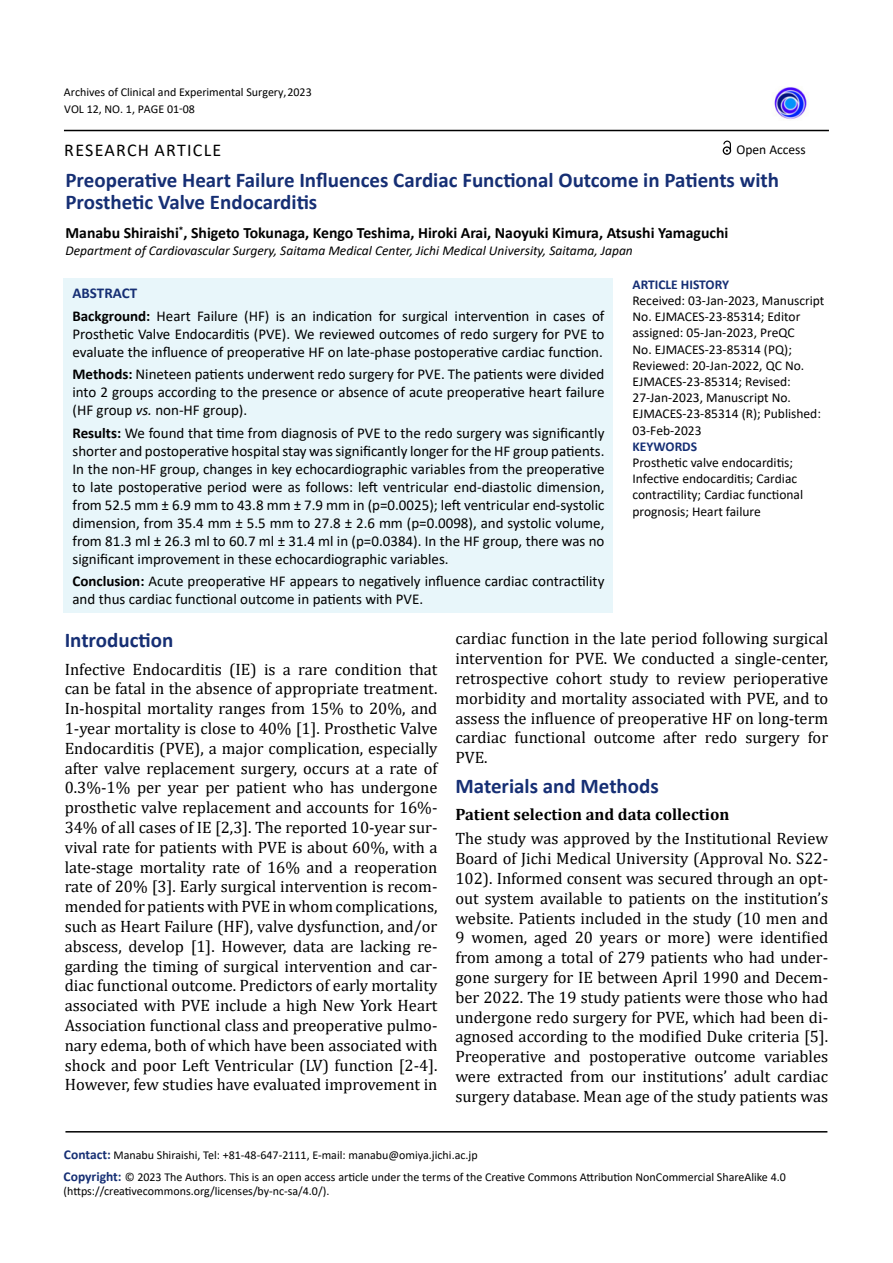
<style>
.page{position:relative;width:893px;height:1263px;background:#fff}
.page>*{position:absolute;margin:0;border:0;box-sizing:border-box;transform-origin:0 0}
.t1{font:700 21px/22.2px "Calibri";color:#162f74}
.t2{font:18px "Calibri";letter-spacing:.07em;color:#000}
.t3{font:16.5px/19.8px "Cambria";color:#000;text-align:justify}
.t4{font:700 16.5px "Cambria";color:#000}
.t5{font:700 15.75px "Calibri";color:#000}
.t6{font:15px/18px "Calibri";color:#000}
.t7{font:13.5px/16.2px "Calibri";color:#000}
.t8{font:italic 13.5px "Calibri";color:#000}
.t9{font:700 13.5px "Calibri";color:#162f74}
.t10{font:12px/14.4px "Calibri";color:#000}
.s1{font-weight:700;color:#162f74}
.s2{font-weight:700}
.s3{font-style:italic}
.s4{font-weight:700;font-size:13.5px;color:#162f74}
</style>
<div class="page">
<hr style="left:64px;top:130px;width:765px;height:1px;background:#000">
<img style="left:774px;top:87px;width:33px;height:33px">
<div style="left:723px;top:146px;width:8px;height:9px;border:1px solid #000;border-radius:50%"></div>
<svg style="left:723px;top:140px;width:9px;height:12px"></svg>
<hr style="left:65px;top:1131px;width:762px;height:1px;background:#000">
<div style="left:64px;top:279px;width:549px;height:334px;background:#e8f6fa"></div>
<p class="t10" style="left:64px;top:84px;width:249px">Archives of Clinical and Experimental Surgery,2023</p>
<p class="t10" style="left:64px;top:102px;width:132px">VOL 12, NO. 1, PAGE 01-08</p>
<p class="t2" style="left:64px;top:137px;width:159px">RESEARCH ARTICLE</p>
<p class="t7" style="left:736px;top:141px;width:71px">Open Access</p>
<p class="t1" style="left:65px;top:168px;width:715px">Preoperative Heart Failure Influences Cardiac Functional Outcome in Patients with<br>Prosthetic Valve Endocarditis</p>
<p class="t5" style="left:65px;top:222px;width:664px">Manabu Shiraishi<sup>*</sup>, Shigeto Tokunaga, Kengo Teshima, Hiroki Arai, Naoyuki Kimura, Atsushi Yamaguchi</p>
<p class="t8" style="left:65px;top:241px;width:569px">Department of Cardiovascular Surgery, Saitama Medical Center, Jichi Medical University, Saitama, Japan</p>
<p class="t6" style="left:72px;top:282px;width:533px;line-height:22.5px"><span class="s1">ABSTRACT<br></span><span class="s2">Background:</span> Heart Failure (HF) is an indication for surgical intervention in cases of</p>
<p class="t6" style="left:72px;top:324px;width:533px">Prosthetic Valve Endocarditis (PVE). We reviewed outcomes of redo surgery for PVE to evaluate the influence of preoperative HF on late-phase postoperative cardiac function.</p>
<p class="t6" style="left:72px;top:365px;width:533px;text-align:justify"><span class="s2">Methods:</span> Nineteen patients underwent redo surgery for PVE. The patients were divided into 2 groups according to the presence or absence of acute preoperative heart failure (HF group <span class="s3">vs.</span> non-HF group).</p>
<p class="t6" style="left:72px;top:423px;width:533px;text-align:justify"><span class="s2">Results:</span> We found that time from diagnosis of PVE to the redo surgery was significantly shorter and postoperative hospital stay was significantly longer for the HF group patients.<br>In the non-HF group, changes in key echocardiographic variables from the preoperative to late postoperative period were as follows: left ventricular end-diastolic dimension, from 52.5 mm ± 6.9 mm to 43.8 mm ± 7.9 mm in (p=0.0025); left ventricular end-systolic dimension, from 35.4 mm ± 5.5 mm to 27.8 ± 2.6 mm (p=0.0098), and systolic volume, from 81.3 ml ± 26.3 ml to 60.7 ml ± 31.4 ml in (p=0.0384). In the HF group, there was no significant improvement in these echocardiographic variables.</p>
<p class="t6" style="left:72px;top:572px;width:533px"><span class="s2">Conclusion:</span> Acute preoperative HF appears to negatively influence cardiac contractility and thus cardiac functional outcome in patients with PVE.</p>
<p class="t9" style="left:632px;top:275px;width:98px">ARTICLE HISTORY</p>
<p class="t7" style="left:632px;top:292px;width:193px">Received: 03-Jan-2023, Manuscript<br>No. EJMACES-23-85314; Editor assigned: 05-Jan-2023, PreQC<br>No. EJMACES-23-85314 (PQ);<br>Reviewed: 20-Jan-2022, QC No.<br>EJMACES-23-85314; Revised:<br>27-Jan-2023, Manuscript No.<br>EJMACES-23-85314 (R); Published:<br>03-Feb-2023</p>
<p class="t9" style="left:632px;top:437px;width:66px">KEYWORDS</p>
<p class="t7" style="left:632px;top:454px;width:172px">Prosthetic valve endocarditis;<br>Infective endocarditis; Cardiac contractility; Cardiac functional prognosis; Heart failure</p>
<p class="t1" style="left:65px;top:629px;width:110px">Introduction</p>
<p class="t3" style="left:65px;top:659px;width:374px">Infective Endocarditis (IE) is a rare condition that can be fatal in the absence of appropriate treatment.<br>In-hospital mortality ranges from 15% to 20%, and 1-year mortality is close to 40% [1]. Prosthetic Valve Endocarditis (PVE), a major complication, especially after valve replacement surgery, occurs at a rate of 0.3%-1% per year per patient who has undergone prosthetic valve replacement and accounts for 16%- 34% of all cases of IE [2,3]. The reported 10-year sur&shy;vival rate for patients with PVE is about 60%, with a late-stage mortality rate of 16% and a reoperation rate of 20% [3]. Early surgical intervention is recom&shy;mended for patients with PVE in whom complications, such as Heart Failure (HF), valve dysfunction, and/or abscess, develop [1]. However, data are lacking re&shy;garding the timing of surgical intervention and car&shy;diac functional outcome. Predictors of early mortality associated with PVE include a high New York Heart Association functional class and preoperative pulmo&shy;nary edema, both of which have been associated with shock and poor Left Ventricular (LV) function [2-4].<br>However, few studies have evaluated improvement in</p>
<p class="t3" style="left:455px;top:629px;width:374px">cardiac function in the late period following surgical intervention for PVE. We conducted a single-center, retrospective cohort study to review perioperative morbidity and mortality associated with PVE, and to assess the influence of preoperative HF on long-term cardiac functional outcome after redo surgery for PVE.</p>
<p class="t1" style="left:455px;top:775px;width:205px">Materials and Methods</p>
<p class="t4" style="left:455px;top:803px;width:275px">Patient selection and data collection</p>
<p class="t3" style="left:455px;top:829px;width:374px">The study was approved by the Institutional Review Board of Jichi Medical University (Approval No. S22- 102). Informed consent was secured through an opt&shy;out system available to patients on the institution’s website. Patients included in the study (10 men and 9 women, aged 20 years or more) were identified from among a total of 279 patients who had under&shy;gone surgery for IE between April 1990 and Decem&shy;ber 2022. The 19 study patients were those who had undergone redo surgery for PVE, which had been di&shy;agnosed according to the modified Duke criteria [5].<br>Preoperative and postoperative outcome variables were extracted from our institutions’ adult cardiac surgery database. Mean age of the study patients was</p>
<p class="t10" style="left:64px;top:1147px;width:415px"><span class="s4">Contact:</span> Manabu Shiraishi, Tel: +81-48-647-2111, E-mail: manabu@omiya.jichi.ac.jp</p>
<p class="t10" style="left:64px;top:1169px;width:724px"><span class="s4">Copyright:</span> © 2023 The Authors. This is an open access article under the terms of the Creative Commons Attribution NonCommercial ShareAlike 4.0 (https://creativecommons.org/licenses/by-nc-sa/4.0/).</p>
</div>
